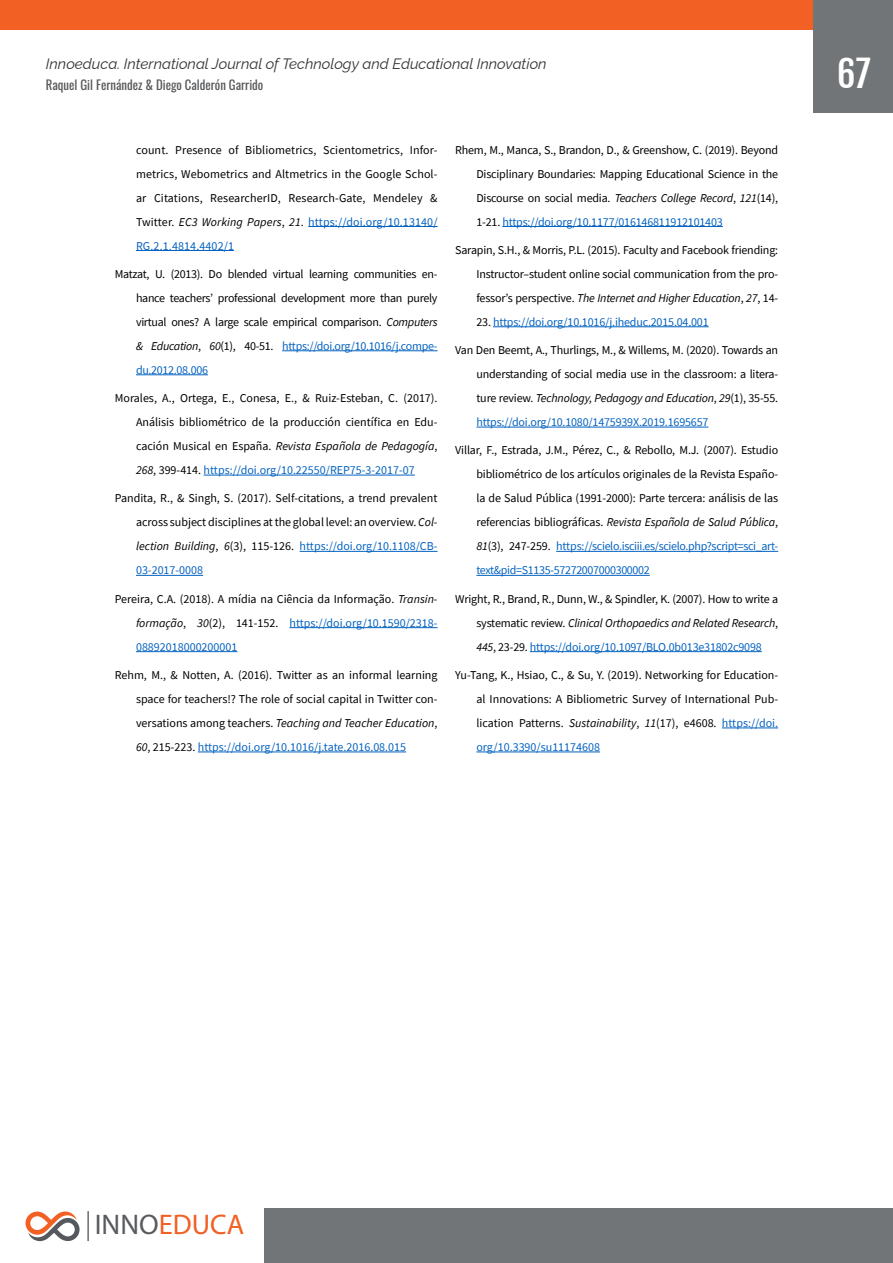
<style>
.page{position:relative;width:893px;height:1263px;background:#fff}
.page>*{position:absolute;margin:0;border:0;box-sizing:border-box;transform-origin:0 0}
.t1{font:36px "Fjalla One";color:#fff}
.t2{font:28.5px "Myriad Pro";color:#f26024}
.t3{font:italic 15px "Raleway";color:#333}
.t4{font:12.75px "Oswald";color:#57585a}
.REFERENCIAS{font:12px/24px "Source Sans Pro";letter-spacing:-.015em;color:#000;text-align:justify}
.REFERENCIAS-2{font:12px "Source Sans Pro";letter-spacing:-.015em;color:#0563c1}
.s1{font-style:italic}
.s2{color:#0563c1}
.s3{color:#000}
.s4{color:#585a5e}
</style>
<div class="page">
<div style="left:0;top:0;width:893px;height:30px;background:#f26024"></div>
<hr style="left:0;top:0;width:1px;height:112px;background:#727578">
<div style="left:814px;top:0;width:79px;height:112px;background:#727578"></div>
<div style="left:264px;top:1209px;width:629px;height:54px;background:#727578"></div>
<img style="left:87px;top:1211px;width:2px;height:30px">
<svg style="left:26px;top:1211px;width:54px;height:30px"></svg>
<hr style="left:308px;top:226px;width:130px;height:1px;background:#0563c1">
<hr style="left:136px;top:250px;width:98px;height:1px;background:#0563c1">
<hr style="left:282px;top:350px;width:156px;height:1px;background:#0563c1">
<hr style="left:136px;top:374px;width:72px;height:1px;background:#0563c1">
<hr style="left:204px;top:475px;width:211px;height:1px;background:#0563c1">
<hr style="left:300px;top:551px;width:138px;height:1px;background:#0563c1">
<hr style="left:136px;top:575px;width:67px;height:1px;background:#0563c1">
<hr style="left:290px;top:627px;width:148px;height:1px;background:#0563c1">
<hr style="left:136px;top:651px;width:101px;height:1px;background:#0563c1">
<hr style="left:198px;top:752px;width:208px;height:1px;background:#0563c1">
<hr style="left:502px;top:226px;width:221px;height:1px;background:#0563c1">
<hr style="left:493px;top:326px;width:216px;height:1px;background:#0563c1">
<hr style="left:476px;top:427px;width:232px;height:1px;background:#0563c1">
<hr style="left:556px;top:551px;width:222px;height:1px;background:#0563c1">
<hr style="left:476px;top:575px;width:174px;height:1px;background:#0563c1">
<hr style="left:530px;top:651px;width:232px;height:1px;background:#0563c1">
<hr style="left:722px;top:728px;width:56px;height:1px;background:#0563c1">
<hr style="left:476px;top:752px;width:124px;height:1px;background:#0563c1">
<p class="t3" style="left:46px;top:51px;width:502px">Innoeduca. International Journal of Technology and Educational Innovation</p>
<p class="t4" style="left:46px;top:74px;width:219px">Raquel Gil Fernández &amp; Diego Calderón Garrido</p>
<p class="REFERENCIAS" style="left:136px;top:138px;width:303px">count. Presence of Bibliometrics, Scientometrics, Infor&shy;metrics, Webometrics and Altmetrics in the Google Schol&shy;ar Citations, ResearcherID, Research-Gate, Mendeley &amp; Twitter. <span class="s1">EC3 Working Papers</span>, <span class="s1">21</span>. <span class="s2">https://doi.org/10.13140/ RG.2.1.4814.4402/1</span></p>
<p class="REFERENCIAS" style="left:136px;top:262px;width:303px;text-indent:-21px">Matzat, U. (2013). Do blended virtual learning communities en&shy;hance teachers’ professional development more than purely virtual ones? A large scale empirical comparison. <span class="s1">Computers &amp; Education</span>, <span class="s1">60</span>(1), 40-51. <span class="s2">https://doi.org/10.1016/j.compe&shy;du.2012.08.006</span></p>
<p class="REFERENCIAS" style="left:136px;top:386px;width:303px;text-indent:-21px">Morales, A., Ortega, E., Conesa, E., &amp; Ruiz-Esteban, C. (2017).<br>Análisis bibliométrico de la producción científica en Edu&shy;cación Musical en España. <span class="s1">Revista Española de Pedagogía</span>, <span class="s1">268</span>, 399-414. <span class="s2">https://doi.org/10.22550/REP75-3-2017-07</span></p>
<p class="REFERENCIAS" style="left:136px;top:486px;width:303px;text-indent:-21px">Pandita, R., &amp; Singh, S. (2017). Self-citations, a trend prevalent across subject disciplines at the global level: an overview. <span class="s1">Col&shy;lection Building</span>, <span class="s1">6</span>(3), 115-126. <span class="s2">https://doi.org/10.1108/CB-03-2017-0008</span></p>
<p class="REFERENCIAS" style="left:136px;top:587px;width:303px;text-indent:-21px">Pereira, C.A. (2018). A mídia na Ciência da Informação. <span class="s1">Transin&shy;formação</span>, <span class="s1">30</span>(2), 141-152. <span class="s2">https://doi.org/10.1590/2318- 08892018000200001</span></p>
<p class="REFERENCIAS" style="left:136px;top:663px;width:303px;text-indent:-21px">Rehm, M., &amp; Notten, A. (2016). Twitter as an informal learning space for teachers!? The role of social capital in Twitter con&shy;versations among teachers. <span class="s1">Teaching and Teacher Education</span>, <span class="s1">60</span>, 215-223. <span class="s2">https://doi.org/10.1016/j.tate.2016.08.015</span></p>
<p class="REFERENCIAS" style="left:476px;top:138px;width:303px;text-indent:-21px">Rhem, M., Manca, S., Brandon, D., &amp; Greenshow, C. (2019). Beyond Disciplinary Boundaries: Mapping Educational Science in the Discourse on social media. <span class="s1">Teachers College Record</span>, <span class="s1">121</span>(14), 1-21. <span class="s2">https://doi.org/10.1177/016146811912101403</span></p>
<p class="REFERENCIAS" style="left:476px;top:238px;width:303px;text-indent:-21px">Sarapin, S.H., &amp; Morris, P.L. (2015). Faculty and Facebook friending:<br>Instructor–student online social communication from the pro&shy;fessor’s perspective. <span class="s1">The Internet and Higher Education</span>, <span class="s1">27</span>, 14-</p>
<p class="REFERENCIAS-2" style="left:476px;top:314px;width:234px"><span class="s3">23.</span> https://doi.org/10.1016/j.iheduc.2015.04.001</p>
<p class="REFERENCIAS" style="left:476px;top:338px;width:303px;text-indent:-21px">Van Den Beemt, A., Thurlings, M., &amp; Willems, M. (2020). Towards an understanding of social media use in the classroom: a litera&shy;ture review. <span class="s1">Technology, Pedagogy and Education</span>, <span class="s1">29</span>(1), 35-55. <span class="s2">https://doi.org/10.1080/1475939X.2019.1695657</span></p>
<p class="REFERENCIAS" style="left:476px;top:438px;width:303px;text-indent:-21px">Villar, F., Estrada, J.M., Pérez, C., &amp; Rebollo, M.J. (2007). Estudio bibliométrico de los artículos originales de la Revista Españo&shy;la de Salud Pública (1991-2000): Parte tercera: análisis de las referencias bibliográficas. <span class="s1">Revista Española de Salud Pública</span>, <span class="s1">81</span>(3), 247-259. <span class="s2">https://scielo.isciii.es/scielo.php?script=sci_art&shy;text&amp;pid=S1135-57272007000300002</span></p>
<p class="REFERENCIAS" style="left:476px;top:587px;width:303px;text-indent:-21px">Wright, R., Brand, R., Dunn, W., &amp; Spindler, K. (2007). How to write a systematic review. <span class="s1">Clinical Orthopaedics and Related Research</span>, <span class="s1">445</span>, 23-29. <span class="s2">https://doi.org/10.1097/BLO.0b013e31802c9098</span></p>
<p class="REFERENCIAS" style="left:476px;top:663px;width:303px;text-indent:-21px">Yu-Tang, K., Hsiao, C., &amp; Su, Y. (2019). Networking for Education&shy;al Innovations: A Bibliometric Survey of International Pub&shy;lication Patterns. <span class="s1">Sustainability</span>, <span class="s1">11</span>(17), e4608. <span class="s2">https://doi. org/10.3390/su11174608</span></p>
<h1 class="t1" style="left:837px;top:52px;width:35px">67</h1>
<h2 class="t2" style="left:95px;top:1207px;width:151px"><span class="s4">INNO</span>EDUCA</h2>
</div>
